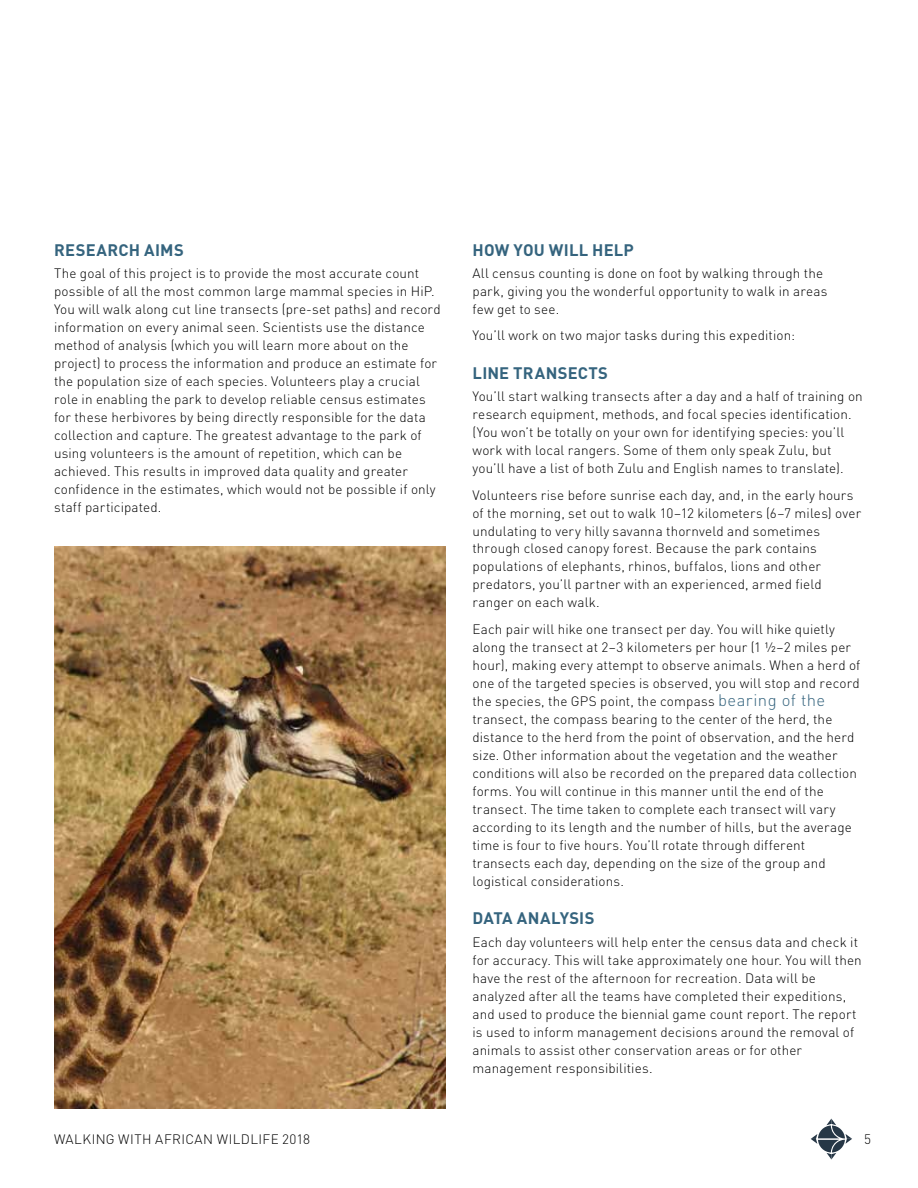
<style>
.page{position:relative;width:918px;height:1188px;background:#fff}
.page>*{position:absolute;margin:0;border:0;box-sizing:border-box;transform-origin:0 0}
.t1{font:700 16.5px "DINOT";letter-spacing:.015em;color:#35647e}
.t2{font:300 13.5px/18px "DINOT";letter-spacing:.01em;color:#000}
.t3{font:300 13.5px "DINOT";letter-spacing:.035em;color:#000}
.s1{font-size:16.5px;color:#35647e}
</style>
<div class="page">
<svg style="left:811px;top:1119px;width:41px;height:41px"></svg>
<img style="left:54px;top:546px;width:392px;height:562px">
<p class="t1" style="left:54px;top:237px;width:131px">RESEARCH AIMS</p>
<p class="t2" style="left:54px;top:263px;width:388px">The goal of this project is to provide the most accurate count possible of all the most common large mammal species in HiP.<br>You will walk along cut line transects (pre-set paths) and record information on every animal seen. Scientists use the distance method of analysis (which you will learn more about on the project) to process the information and produce an estimate for the population size of each species. Volunteers play a crucial role in enabling the park to develop reliable census estimates for these herbivores by being directly responsible for the data collection and capture. The greatest advantage to the park of using volunteers is the amount of repetition, which can be achieved. This results in improved data quality and greater confidence in the estimates, which would not be possible if only staff participated.</p>
<p class="t1" style="left:473px;top:237px;width:163px">HOW YOU WILL HELP</p>
<p class="t2" style="left:472px;top:263px;width:356px">All census counting is done on foot by walking through the park, giving you the wonderful opportunity to walk in areas few get to see.</p>
<p class="t2" style="left:472px;top:326px;width:324px">You’ll work on two major tasks during this expedition:</p>
<p class="t1" style="left:473px;top:360px;width:137px">LINE TRANSECTS</p>
<p class="t2" style="left:472px;top:386px;width:392px">You’ll start walking transects after a day and a half of training on research equipment, methods, and focal species identification. (You won’t be totally on your own for identifying species: you’ll work with local rangers. Some of them only speak Zulu, but you’ll have a list of both Zulu and English names to translate).</p>
<p class="t2" style="left:472px;top:485px;width:390px">Volunteers rise before sunrise each day, and, in the early hours of the morning, set out to walk 10–12 kilometers (6–7 miles) over undulating to very hilly savanna thornveld and sometimes through closed canopy forest. Because the park contains populations of elephants, rhinos, buffalos, lions and other predators, you’ll partner with an experienced, armed field ranger on each walk.</p>
<p class="t2" style="left:472px;top:619px;width:389px">Each pair will hike one transect per day. You will hike quietly along the transect at 2–3 kilometers per hour (1 ½–2 miles per hour), making every attempt to observe animals. When a herd of one of the targeted species is observed, you will stop and record the species, the GPS point, the compass <span class="s1">bearing of the </span>transect, the compass bearing to the center of the herd, the distance to the herd from the point of observation, and the herd size. Other information about the vegetation and the weather conditions will also be recorded on the prepared data collection forms. You will continue in this manner until the end of the transect. The time taken to complete each transect will vary according to its length and the number of hills, but the average time is four to five hours. You’ll rotate through different transects each day, depending on the size of the group and logistical considerations.</p>
<p class="t1" style="left:473px;top:905px;width:123px">DATA ANALYSIS</p>
<p class="t2" style="left:472px;top:932px;width:391px">Each day volunteers will help enter the census data and check it for accuracy. This will take approximately one hour. You will then have the rest of the afternoon for recreation. Data will be analyzed after all the teams have completed their expeditions, and used to produce the biennial game count report. The report is used to inform management decisions around the removal of animals to assist other conservation areas or for other management responsibilities.</p>
<p class="t3" style="left:54px;top:1129px;width:258px">WALKING WITH AFRICAN WILDLIFE 2018</p>
<p class="t2" style="left:864px;top:1129px;width:8px">5</p>
</div>
